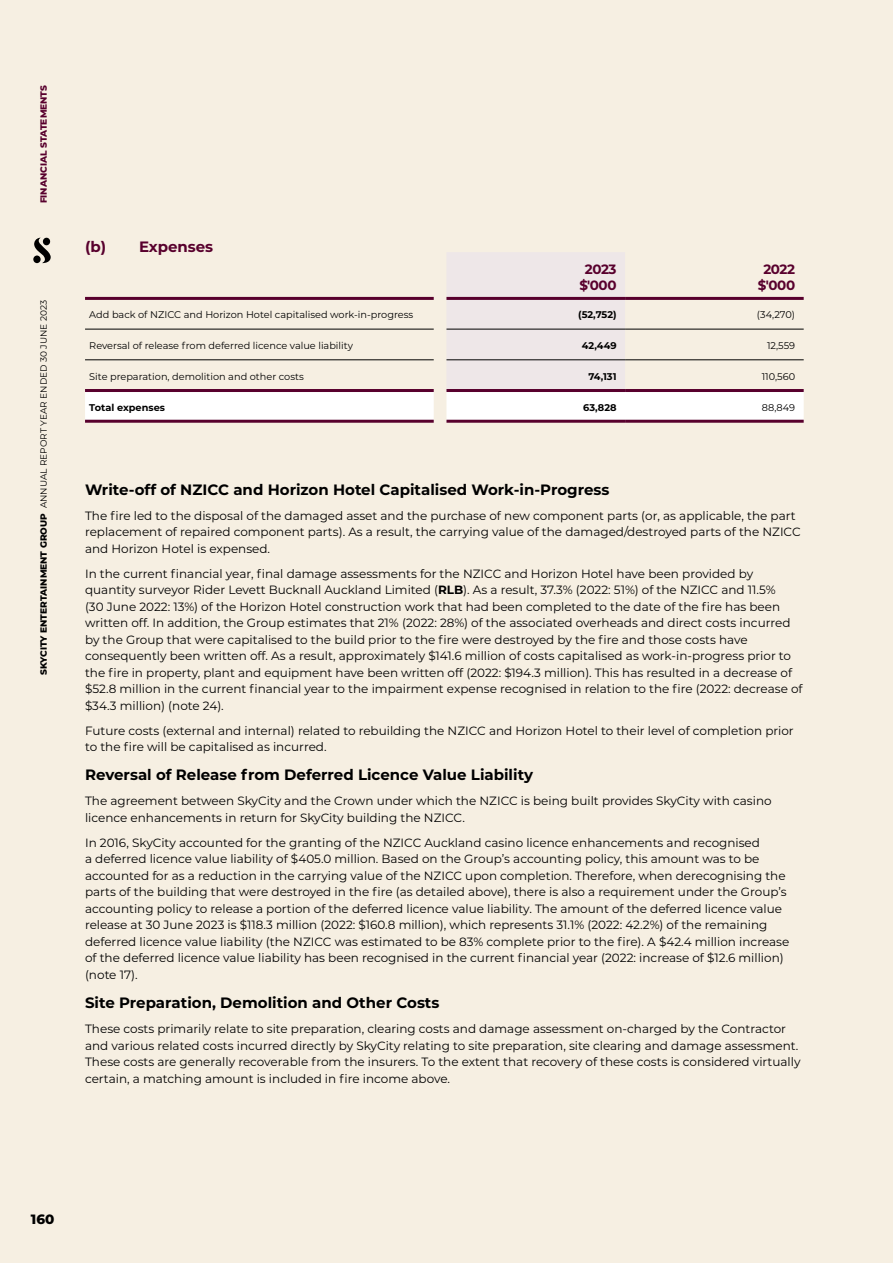
<style>
.page{position:relative;width:893px;height:1263px;background:#f6efe2}
.page>*{position:absolute;margin:0;border:0;box-sizing:border-box;transform-origin:0 0}
.t1{font:700 15px "Montserrat";color:#000}
.t2{font:700 15px "Montserrat";letter-spacing:-.005em;color:#58002d}
.t3{font:700 13.5px/16.2px "Montserrat";letter-spacing:-.03em;color:#58002d;text-align:center}
.t4{font:800 13.5px "Montserrat";color:#000}
.t5{font:12px/16.5px "Montserrat";color:#000}
.t6{font:9.75px "Montserrat";color:#000}
.t7{font:700 9.75px "Montserrat";color:#000}
.t8{font:9px "Montserrat";color:#000}
.t9{font:800 9px "Montserrat";color:#58002d}
.s1{font-weight:800}
.s2{font-weight:700}
</style>
<div class="page">
<svg style="left:85px;top:296px;width:719px;height:124px"></svg>
<hr style="left:85px;top:297px;width:349px;height:3px;background:#58002d">
<hr style="left:446px;top:297px;width:179px;height:3px;background:#58002d">
<hr style="left:625px;top:297px;width:179px;height:3px;background:#58002d">
<hr style="left:85px;top:389px;width:349px;height:3px;background:#58002d">
<hr style="left:85px;top:420px;width:349px;height:3px;background:#58002d">
<hr style="left:446px;top:389px;width:179px;height:3px;background:#58002d">
<hr style="left:625px;top:389px;width:179px;height:3px;background:#58002d">
<hr style="left:446px;top:420px;width:179px;height:3px;background:#58002d">
<hr style="left:625px;top:420px;width:179px;height:3px;background:#58002d">
<hr style="left:85px;top:329px;width:349px;height:1px;background:#000">
<hr style="left:446px;top:329px;width:179px;height:1px;background:#000">
<hr style="left:625px;top:329px;width:179px;height:1px;background:#000">
<hr style="left:85px;top:360px;width:349px;height:1px;background:#000">
<hr style="left:446px;top:360px;width:179px;height:1px;background:#000">
<hr style="left:625px;top:360px;width:179px;height:1px;background:#000">
<svg style="left:34px;top:238px;width:17px;height:25px"></svg>
<p class="t9" style="left:37px;top:203px;width:120px;rotate:-90deg">FINANCIAL STATEMENTS</p>
<p class="t8" style="left:38px;top:675px;width:376px;rotate:-90deg"><span class="s1">SKYCITY ENTERTAINMENT GROUP</span> ANNUAL REPORT YEAR ENDED 30 JUNE 2023</p>
<p class="t2" style="left:85px;top:236px;width:130px">(b) Expenses</p>
<p class="t3" style="left:579px;top:260px;width:39px">2023 $'000</p>
<p class="t3" style="left:758px;top:260px;width:39px">2022 $'000</p>
<p class="t6" style="left:89px;top:308px;width:325px">Add back of NZICC and Horizon Hotel capitalised work-in-progress</p>
<p class="t7" style="left:578px;top:308px;width:40px">(52,752)</p>
<p class="t6" style="left:757px;top:308px;width:40px">(34,270)</p>
<p class="t6" style="left:89px;top:339px;width:265px">Reversal of release from deferred licence value liability</p>
<p class="t7" style="left:582px;top:339px;width:36px">42,449</p>
<p class="t6" style="left:767px;top:339px;width:30px">12,559</p>
<p class="t6" style="left:89px;top:370px;width:216px">Site preparation, demolition and other costs</p>
<p class="t7" style="left:588px;top:369px;width:30px">74,131</p>
<p class="t6" style="left:762px;top:370px;width:35px">110,560</p>
<p class="t7" style="left:89px;top:400px;width:77px">Total expenses</p>
<p class="t7" style="left:583px;top:400px;width:35px">63,828</p>
<p class="t6" style="left:762px;top:400px;width:35px">88,849</p>
<p class="t1" style="left:85px;top:478px;width:526px">Write-off of NZICC and Horizon Hotel Capitalised Work-in-Progress</p>
<p class="t5" style="left:85px;top:507px;width:717px">The fire led to the disposal of the damaged asset and the purchase of new component parts (or, as applicable, the part replacement of repaired component parts). As a result, the carrying value of the damaged/destroyed parts of the NZICC and Horizon Hotel is expensed.</p>
<p class="t5" style="left:85px;top:565px;width:719px">In the current financial year, final damage assessments for the NZICC and Horizon Hotel have been provided by quantity surveyor Rider Levett Bucknall Auckland Limited (<span class="s2">RLB</span>). As a result, 37.3% (2022: 51%) of the NZICC and 11.5%<br>(30 June 2022: 13%) of the Horizon Hotel construction work that had been completed to the date of the fire has been written off. In addition, the Group estimates that 21% (2022: 28%) of the associated overheads and direct costs incurred by the Group that were capitalised to the build prior to the fire were destroyed by the fire and those costs have consequently been written off. As a result, approximately $141.6 million of costs capitalised as work-in-progress prior to the fire in property, plant and equipment have been written off (2022: $194.3 million). This has resulted in a decrease of $52.8 million in the current financial year to the impairment expense recognised in relation to the fire (2022: decrease of $34.3 million) (note 24).</p>
<p class="t5" style="left:85px;top:722px;width:710px">Future costs (external and internal) related to rebuilding the NZICC and Horizon Hotel to their level of completion prior to the fire will be capitalised as incurred.</p>
<p class="t1" style="left:85px;top:764px;width:449px">Reversal of Release from Deferred Licence Value Liability</p>
<p class="t5" style="left:85px;top:792px;width:688px">The agreement between SkyCity and the Crown under which the NZICC is being built provides SkyCity with casino licence enhancements in return for SkyCity building the NZICC.</p>
<p class="t5" style="left:85px;top:834px;width:706px">In 2016, SkyCity accounted for the granting of the NZICC Auckland casino licence enhancements and recognised<br>a deferred licence value liability of $405.0 million. Based on the Group’s accounting policy, this amount was to be accounted for as a reduction in the carrying value of the NZICC upon completion. Therefore, when derecognising the parts of the building that were destroyed in the fire (as detailed above), there is also a requirement under the Group’s accounting policy to release a portion of the deferred licence value liability. The amount of the deferred licence value release at 30 June 2023 is $118.3 million (2022: $160.8 million), which represents 31.1% (2022: 42.2%) of the remaining deferred licence value liability (the NZICC was estimated to be 83% complete prior to the fire). A $42.4 million increase of the deferred licence value liability has been recognised in the current financial year (2022: increase of $12.6 million) (note 17).</p>
<p class="t1" style="left:85px;top:992px;width:356px">Site Preparation, Demolition and Other Costs</p>
<p class="t5" style="left:85px;top:1020px;width:717px">These costs primarily relate to site preparation, clearing costs and damage assessment on-charged by the Contractor and various related costs incurred directly by SkyCity relating to site preparation, site clearing and damage assessment.<br>These costs are generally recoverable from the insurers. To the extent that recovery of these costs is considered virtually certain, a matching amount is included in fire income above.</p>
<p class="t4" style="left:31px;top:1209px;width:25px">160</p>
</div>
